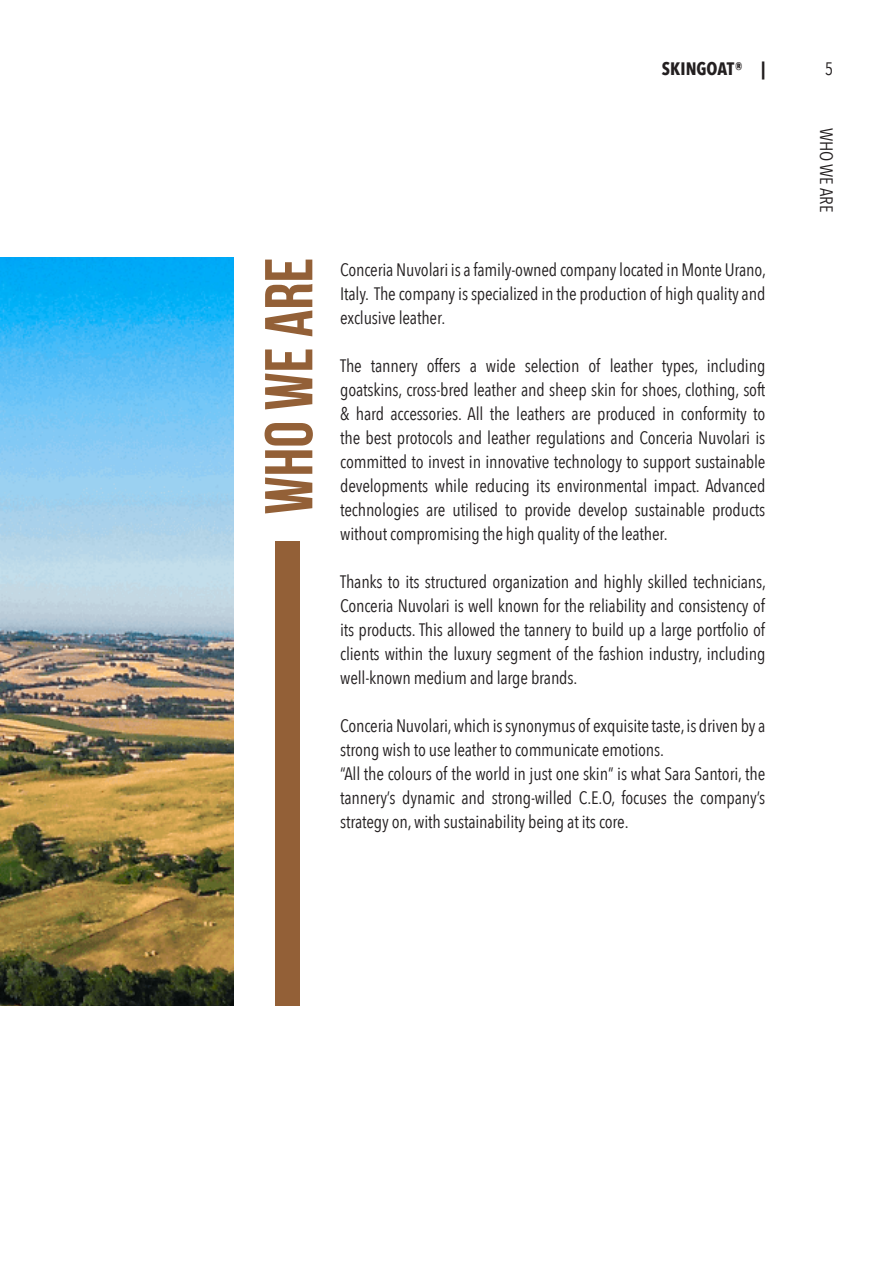
<style>
.page{position:relative;width:893px;height:1263px;background:#fff}
.page>*{position:absolute;margin:0;border:0;box-sizing:border-box;transform-origin:0 0}
.t1{font:700 67.5px "Bebas Neue";color:#936037}
.t2{font:18px/24px "Avenir Next Condensed";letter-spacing:-.01em;color:#231f20;text-align:justify}
.t3{font:700 18px "Avenir Next Condensed";color:#231f20}
</style>
<div class="page">
<img style="left:0;top:258px;width:234px;height:747px">
<div style="left:275px;top:541px;width:24px;height:464px;background:#936037"></div>
<h1 class="t1" style="left:252px;top:514px;width:258px;rotate:-90deg">WHO WE ARE</h1>
<p class="t3" style="left:662px;top:58px;width:105px">SKINGOAT® |</p>
<p class="t2" style="left:825px;top:56px;width:10px">5</p>
<p class="t2" style="left:340px;top:257px;width:427px">Conceria Nuvolari is a family-owned company located in Monte Urano, Italy. The company is specialized in the production of high quality and exclusive leather.</p>
<p class="t2" style="left:340px;top:353px;width:427px">The tannery offers a wide selection of leather types, including goatskins, cross-bred leather and sheep skin for shoes, clothing, soft &amp; hard accessories. All the leathers are produced in conformity to the best protocols and leather regulations and Conceria Nuvolari is committed to invest in innovative technology to support sustainable developments while reducing its environmental impact. Advanced technologies are utilised to provide develop sustainable products without compromising the high quality of the leather.</p>
<p class="t2" style="left:340px;top:569px;width:427px">Thanks to its structured organization and highly skilled technicians, Conceria Nuvolari is well known for the reliability and consistency of its products. This allowed the tannery to build up a large portfolio of clients within the luxury segment of the fashion industry, including well-known medium and large brands.</p>
<p class="t2" style="left:340px;top:713px;width:427px;text-align:left">Conceria Nuvolari, which is synonymus of exquisite taste, is driven by a strong wish to use leather to communicate emotions.<br>“All the colours of the world in just one skin” is what Sara Santori, the tannery’s dynamic and strong-willed C.E.O, focuses the company’s strategy on, with sustainability being at its core.</p>
<p class="t2" style="left:839px;top:128px;width:86px;rotate:90deg">WHO WE ARE</p>
</div>
